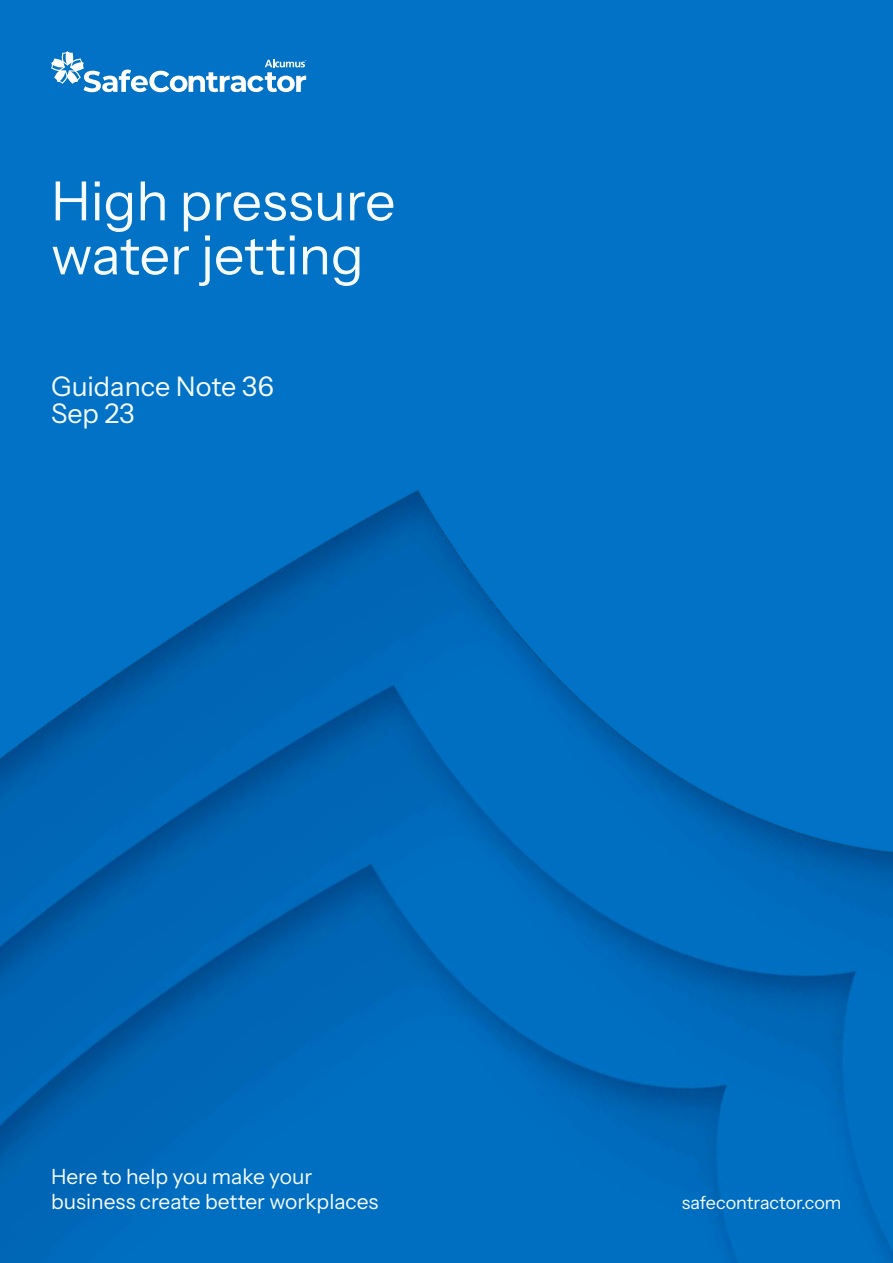
<style>
.page{position:relative;width:893px;height:1263px;background:#0172c5}
.page>*{position:absolute;margin:0;border:0;box-sizing:border-box;transform-origin:0 0}
.t1{font:54px/54px "Instrument Sans";color:#f5fbff}
.t2{font:27px/27px "Instrument Sans";color:#f5fbff}
.t3{font:21px/25.2px "Instrument Sans";color:#f5fbff}
.t4{font:18px "Instrument Sans";color:#f5fbff}
</style>
<div class="page">
<img style="left:0;top:490px;width:893px;height:773px">
<svg style="left:51px;top:51px;width:255px;height:41px"></svg>
<h1 class="t1" style="left:51px;top:175px;width:346px">High pressure water jetting</h1>
<p class="t2" style="left:51px;top:373px;width:224px">Guidance Note 36<br>Sep 23</p>
<p class="t3" style="left:51px;top:1164px;width:329px">Here to help you make your business create better workplaces</p>
<p class="t4" style="left:682px;top:1191px;width:161px">safecontractor.com</p>
</div>
